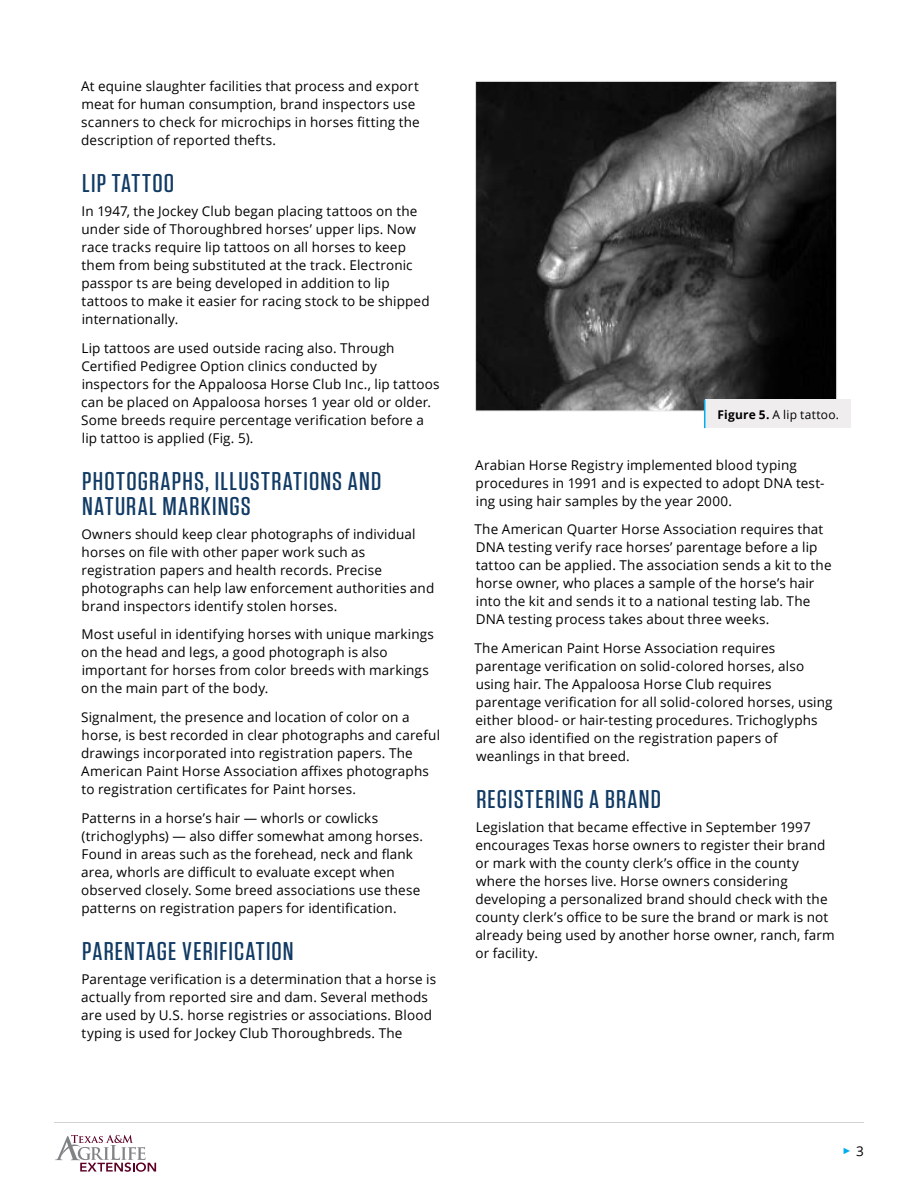
<style>
.page{position:relative;width:918px;height:1188px;background:#fff}
.page>*{position:absolute;margin:0;border:0;box-sizing:border-box;transform-origin:0 0}
.heading1{font:500 25.65px/25.5px "Tungsten";letter-spacing:.04em;color:#113b65;scale:1.11 1}
.Body{font:13.5px/18px "Open Sans";letter-spacing:.01em;color:#000}
.Captions{font:12px "Open Sans";letter-spacing:.02em;color:#000}
.t1{font:9px "Arial";color:#00aeef}
.s1{font-weight:700}
.s2{font-family:"Open Sans";font-size:13.5px;color:#000}
</style>
<div class="page">
<hr style="left:54px;top:1122px;width:810px;height:1px;background:#d1d3d4">
<svg style="left:55px;top:1135px;width:101px;height:37px"></svg>
<img style="left:477px;top:83px;width:358px;height:326px">
<div style="left:475px;top:81px;width:362px;height:330px;border:1px solid #e5e6e5"></div>
<div style="left:705px;top:400px;width:145px;height:28px;background:#efeded"></div>
<svg style="left:704px;top:400px;width:1px;height:28px"></svg>
<p class="Body" style="left:81px;top:77px;width:340px">At equine slaughter facilities that process and export meat for human consumption, brand inspectors use scanners to check for microchips in horses fitting the description of reported thefts.</p>
<h1 class="heading1" style="left:82px;top:171px;width:84px">LIP TATTOO</h1>
<p class="Body" style="left:81px;top:202px;width:350px">In 1947, the Jockey Club began placing tattoos on the under side of Thoroughbred horses’ upper lips. Now race tracks require lip tattoos on all horses to keep them from being substituted at the track. Electronic passpor ts are being developed in addition to lip tattoos to make it easier for racing stock to be shipped internationally.</p>
<p class="Body" style="left:81px;top:338px;width:360px">Lip tattoos are used outside racing also. Through Certified Pedigree Option clinics conducted by inspectors for the Appaloosa Horse Club Inc., lip tattoos can be placed on Appaloosa horses 1 year old or older.<br>Some breeds require percentage verification before a lip tattoo is applied (Fig. 5).</p>
<h1 class="heading1" style="left:82px;top:468px;width:271px">PHOTOGRAPHS, ILLUSTRATIONS AND<br>NATURAL MARKINGS</h1>
<p class="Body" style="left:81px;top:524px;width:354px">Owners should keep clear photographs of individual horses on file with other paper work such as registration papers and health records. Precise photographs can help law enforcement authorities and brand inspectors identify stolen horses.</p>
<p class="Body" style="left:81px;top:625px;width:354px">Most useful in identifying horses with unique markings on the head and legs, a good photograph is also important for horses from color breeds with markings on the main part of the body.</p>
<p class="Body" style="left:81px;top:708px;width:361px">Signalment, the presence and location of color on a horse, is best recorded in clear photographs and careful drawings incorporated into registration papers. The American Paint Horse Association affixes photographs to registration certificates for Paint horses.</p>
<p class="Body" style="left:81px;top:809px;width:343px">Patterns in a horse’s hair — whorls or cowlicks (trichoglyphs) — also differ somewhat among horses.<br>Found in areas such as the forehead, neck and flank area, whorls are difficult to evaluate except when observed closely. Some breed associations use these patterns on registration papers for identification.</p>
<h1 class="heading1" style="left:82px;top:939px;width:192px">PARENTAGE VERIFICATION</h1>
<p class="Body" style="left:81px;top:969px;width:357px">Parentage verification is a determination that a horse is actually from reported sire and dam. Several methods are used by U.S. horse registries or associations. Blood typing is used for Jockey Club Thoroughbreds. The</p>
<p class="Captions" style="left:717px;top:406px;width:123px"><span class="s1">Figure 5.</span> A lip tattoo.</p>
<p class="Body" style="left:475px;top:455px;width:351px">Arabian Horse Registry implemented blood typing procedures in 1991 and is expected to adopt DNA test&shy;ing using hair samples by the year 2000.</p>
<p class="Body" style="left:474px;top:520px;width:359px">The American Quarter Horse Association requires that DNA testing verify race horses’ parentage before a lip tattoo can be applied. The association sends a kit to the horse owner, who places a sample of the horse’s hair into the kit and sends it to a national testing lab. The DNA testing process takes about three weeks.</p>
<p class="Body" style="left:474px;top:639px;width:360px">The American Paint Horse Association requires parentage verification on solid-colored horses, also using hair. The Appaloosa Horse Club requires parentage verification for all solid-colored horses, using either blood- or hair-testing procedures. Trichoglyphs are also identified on the registration papers of weanlings in that breed.</p>
<h1 class="heading1" style="left:476px;top:787px;width:168px">REGISTERING A BRAND</h1>
<p class="Body" style="left:475px;top:817px;width:361px">Legislation that became effective in September 1997 encourages Texas horse owners to register their brand or mark with the county clerk’s office in the county where the horses live. Horse owners considering developing a personalized brand should check with the county clerk’s office to be sure the brand or mark is not already being used by another horse owner, ranch, farm or facility.</p>
<p class="t1" style="left:843px;top:1145px;width:23px">► <span class="s2">3</span></p>
</div>
